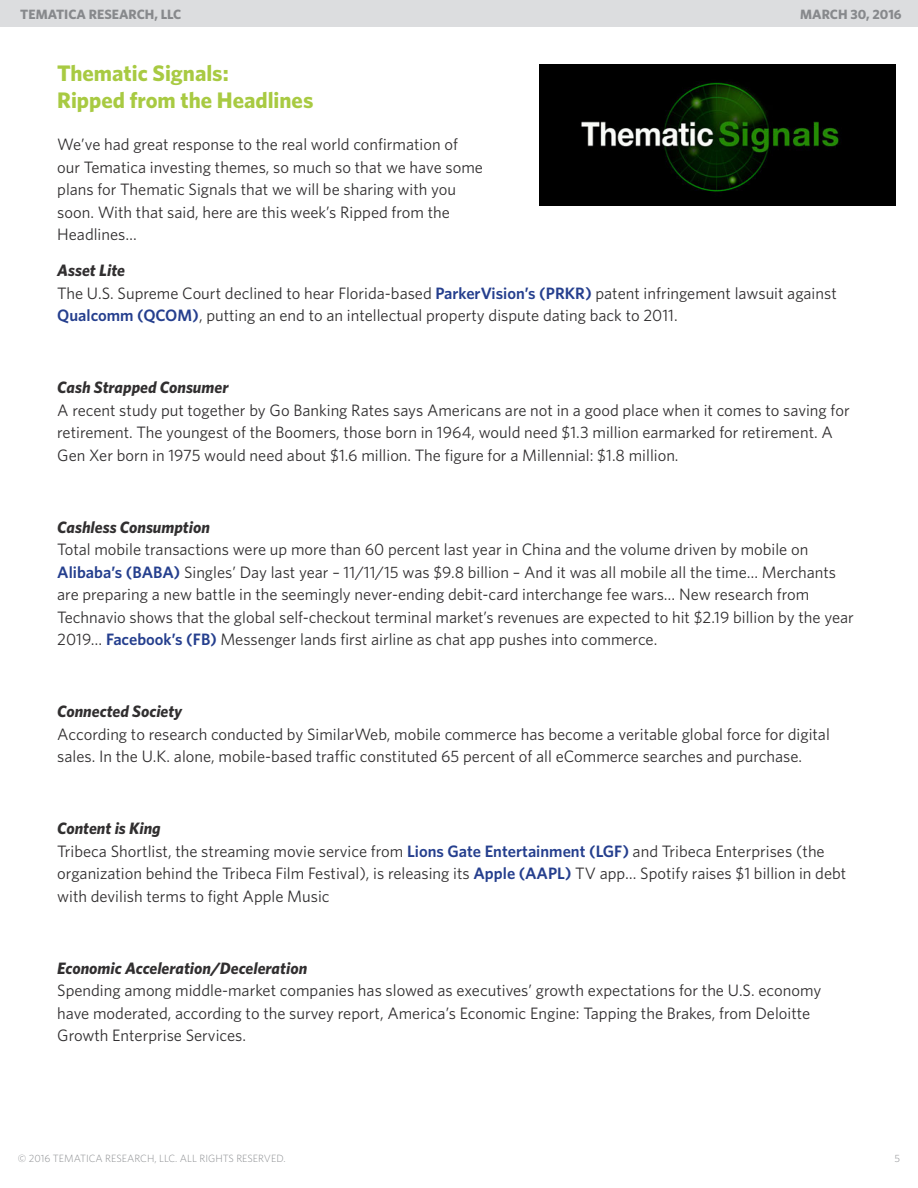
<style>
.page{position:relative;width:918px;height:1188px;background:#fff}
.page>*{position:absolute;margin:0;border:0;box-sizing:border-box;transform-origin:0 0}
.Section_Headline{font:700 22.5px/27px "Whitney";color:#a8ca42}
.Main_Body_Text{font:16.5px/22.5px "Whitney";color:#312f30}
.t1{font:700 13.5px "Whitney";color:#87898c}
.t2{font:300 10.5px "Whitney";color:#8a8c8f}
.s1{font-weight:700;font-style:italic}
.s2{font-weight:600;color:#253f8e}
</style>
<div class="page">
<div style="left:0;top:0;width:918px;height:27px;background:#dcdddf"></div>
<img style="left:540px;top:65px;width:356px;height:140px">
<p class="t1" style="left:20px;top:6px;width:163px">TEMATICA RESEARCH, LLC</p>
<p class="t1" style="left:800px;top:6px;width:103px">MARCH 30, 2016</p>
<p class="Section_Headline" style="left:57px;top:59px;width:258px">Thematic Signals:<br>Ripped from the Headlines</p>
<p class="Main_Body_Text" style="left:57px;top:133px;width:427px">We’ve had great response to the real world confirmation of our Tematica investing themes, so much so that we have some plans for Thematic Signals that we will be sharing with you soon. With that said, here are this week’s Ripped from the Headlines…</p>
<p class="Main_Body_Text" style="left:57px;top:259px;width:781px"><span class="s1">Asset Lite<br></span>The U.S. Supreme Court declined to hear Florida-based <span class="s2">ParkerVision’s (PRKR)</span> patent infringement lawsuit against<br><span class="s2">Qualcomm (QCOM)</span>, putting an end to an intellectual property dispute dating back to 2011.</p>
<p class="Main_Body_Text" style="left:57px;top:376px;width:794px"><span class="s1">Cash Strapped Consumer<br></span>A recent study put together by Go Banking Rates says Americans are not in a good place when it comes to saving for retirement. The youngest of the Boomers, those born in 1964, would need $1.3 million earmarked for retirement. A Gen Xer born in 1975 would need about $1.6 million. The figure for a Millennial: $1.8 million.</p>
<p class="Main_Body_Text" style="left:57px;top:516px;width:798px"><span class="s1">Cashless Consumption<br></span>Total mobile transactions were up more than 60 percent last year in China and the volume driven by mobile on <span class="s2">Alibaba’s (BABA)</span> Singles’ Day last year – 11/11/15 was $9.8 billion – And it was all mobile all the time… Merchants are preparing a new battle in the seemingly never-ending debit-card interchange fee wars… New research from Technavio shows that the global self-checkout terminal market’s revenues are expected to hit $2.19 billion by the year 2019… <span class="s2">Facebook’s (FB)</span> Messenger lands first airline as chat app pushes into commerce.</p>
<p class="Main_Body_Text" style="left:57px;top:700px;width:774px"><span class="s1">Connected Society<br></span>According to research conducted by SimilarWeb, mobile commerce has become a veritable global force for digital sales. In the U.K. alone, mobile-based traffic constituted 65 percent of all eCommerce searches and purchase.</p>
<p class="Main_Body_Text" style="left:57px;top:817px;width:791px"><span class="s1">Content is King<br></span>Tribeca Shortlist, the streaming movie service from <span class="s2">Lions Gate Entertainment (LGF)</span> and Tribeca Enterprises (the organization behind the Tribeca Film Festival), is releasing its <span class="s2">Apple (AAPL)</span> TV app… Spotify raises $1 billion in debt with devilish terms to fight Apple Music</p>
<p class="Main_Body_Text" style="left:57px;top:957px;width:766px"><span class="s1">Economic Acceleration/Deceleration<br></span>Spending among middle-market companies has slowed as executives’ growth expectations for the U.S. economy have moderated, according to the survey report, America’s Economic Engine: Tapping the Brakes, from Deloitte Growth Enterprise Services.</p>
<p class="t2" style="left:18px;top:1151px;width:269px">© 2016 TEMATICA RESEARCH, LLC. ALL RIGHTS RESERVED.</p>
<p class="t2" style="left:894px;top:1151px;width:7px">5</p>
</div>
